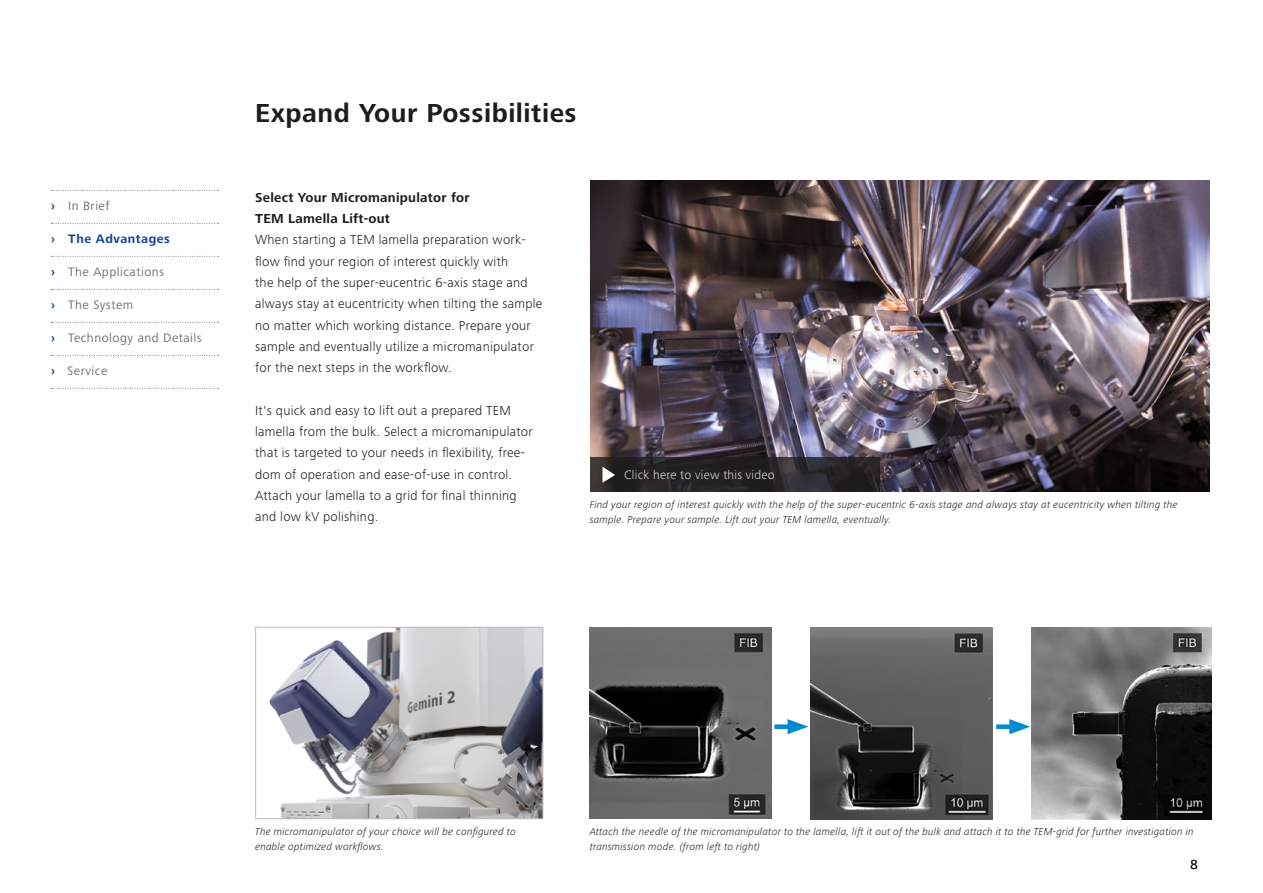
<style>
.page{position:relative;width:1263px;height:893px;background:#fff}
.page>*{position:absolute;margin:0;border:0;box-sizing:border-box;transform-origin:0 0}
.t1{font:700 27px "Zeiss Frutiger Next Pro";letter-spacing:.02em;color:#1d1d1b}
.t2{font:300 13.5px/21.3px "Zeiss Frutiger Next Pro";letter-spacing:.02em;color:#1d1d1b}
.t3{font:700 13.5px/21.3px "Zeiss Frutiger Next Pro";letter-spacing:.02em;color:#1d1d1b}
.t4{font:12.75px "Zeiss Frutiger Next Pro";letter-spacing:.04em;color:#706f6f}
.t5{font:300 12.75px "Zeiss Frutiger Next Pro";letter-spacing:.02em;color:#fff}
.t6{font:700 12.75px "Zeiss Frutiger Next Pro";letter-spacing:.04em;color:#164194}
.t7{font:italic 300 10.5px/15px "Zeiss Frutiger Next Pro";letter-spacing:.02em;color:#1d1d1b}
.s1{font-weight:700;color:#164194}
</style>
<div class="page">
<img style="left:1031px;top:628px;width:181px;height:192px">
<img style="left:590px;top:628px;width:181px;height:191px">
<img style="left:590px;top:180px;width:619px;height:312px">
<svg style="left:590px;top:458px;width:289px;height:34px;background:#272526"></svg>
<div style="left:601px;top:466px;width:21px;height:23px;background:#1d1d1b;opacity:.75"></div>
<svg style="left:602px;top:467px;width:13px;height:16px"></svg>
<img style="left:269px;top:629px;width:272px;height:188px">
<div style="left:255px;top:627px;width:288px;height:192px;border:1px solid #bcbcbc"></div>
<img style="left:811px;top:628px;width:181px;height:191px">
<div style="left:774px;top:724px;width:22px;height:5px;background:#008bd2"></div>
<svg style="left:787px;top:719px;width:21px;height:15px"></svg>
<div style="left:996px;top:724px;width:21px;height:5px;background:#008bd2"></div>
<svg style="left:1009px;top:719px;width:21px;height:15px"></svg>
<svg style="left:51px;top:190px;width:168px;height:1px"></svg>
<svg style="left:51px;top:223px;width:168px;height:1px"></svg>
<svg style="left:51px;top:256px;width:168px;height:1px"></svg>
<svg style="left:51px;top:289px;width:168px;height:1px"></svg>
<svg style="left:51px;top:322px;width:168px;height:1px"></svg>
<svg style="left:51px;top:355px;width:168px;height:1px"></svg>
<svg style="left:51px;top:388px;width:168px;height:1px"></svg>
<p class="t4" style="left:51px;top:199px;width:60px"><span class="s1">›</span> In Brief</p>
<p class="t6" style="left:51px;top:232px;width:120px">› The Advantages</p>
<p class="t4" style="left:51px;top:265px;width:115px"><span class="s1">›</span> The Applications</p>
<p class="t4" style="left:51px;top:298px;width:84px"><span class="s1">›</span> The System</p>
<p class="t4" style="left:51px;top:331px;width:152px"><span class="s1">›</span> Technology and Details</p>
<p class="t4" style="left:51px;top:364px;width:58px"><span class="s1">›</span> Service</p>
<h1 class="t1" style="left:255px;top:97px;width:323px">Expand Your Possibilities</h1>
<p class="t3" style="left:255px;top:187px;width:216px">Select Your Micromanipulator for<br>TEM Lamella Lift-out</p>
<p class="t2" style="left:255px;top:229px;width:289px">When starting a TEM lamella preparation work&shy;flow find your region of interest quickly with<br>the help of the super-eucentric 6-axis stage and always stay at eucentricity when tilting the sample no matter which working distance. Prepare your sample and eventually utilize a micromanipulator for the next steps in the workflow.</p>
<p class="t2" style="left:255px;top:400px;width:279px">It's quick and easy to lift out a prepared TEM lamella from the bulk. Select a micromanipulator that is targeted to your needs in flexibility, free&shy;dom of operation and ease-of-use in control.<br>Attach your lamella to a grid for final thinning and low kV polishing.</p>
<p class="t5" style="left:624px;top:468px;width:152px">Click here to view this video</p>
<p class="t7" style="left:590px;top:496px;width:589px">Find your region of interest quickly with the help of the super-eucentric 6-axis stage and always stay at eucentricity when tilting the sample. Prepare your sample. Lift out your TEM lamella, eventually.</p>
<p class="t7" style="left:255px;top:824px;width:262px">The micromanipulator of your choice will be configured to enable optimized workflows.</p>
<p class="t7" style="left:590px;top:824px;width:605px">Attach the needle of the micromanipulator to the lamella, lift it out of the bulk and attach it to the TEM-grid for further investigation in transmission mode. (from left to right)</p>
<p class="t2" style="left:1190px;top:853px;width:9px">8</p>
</div>
